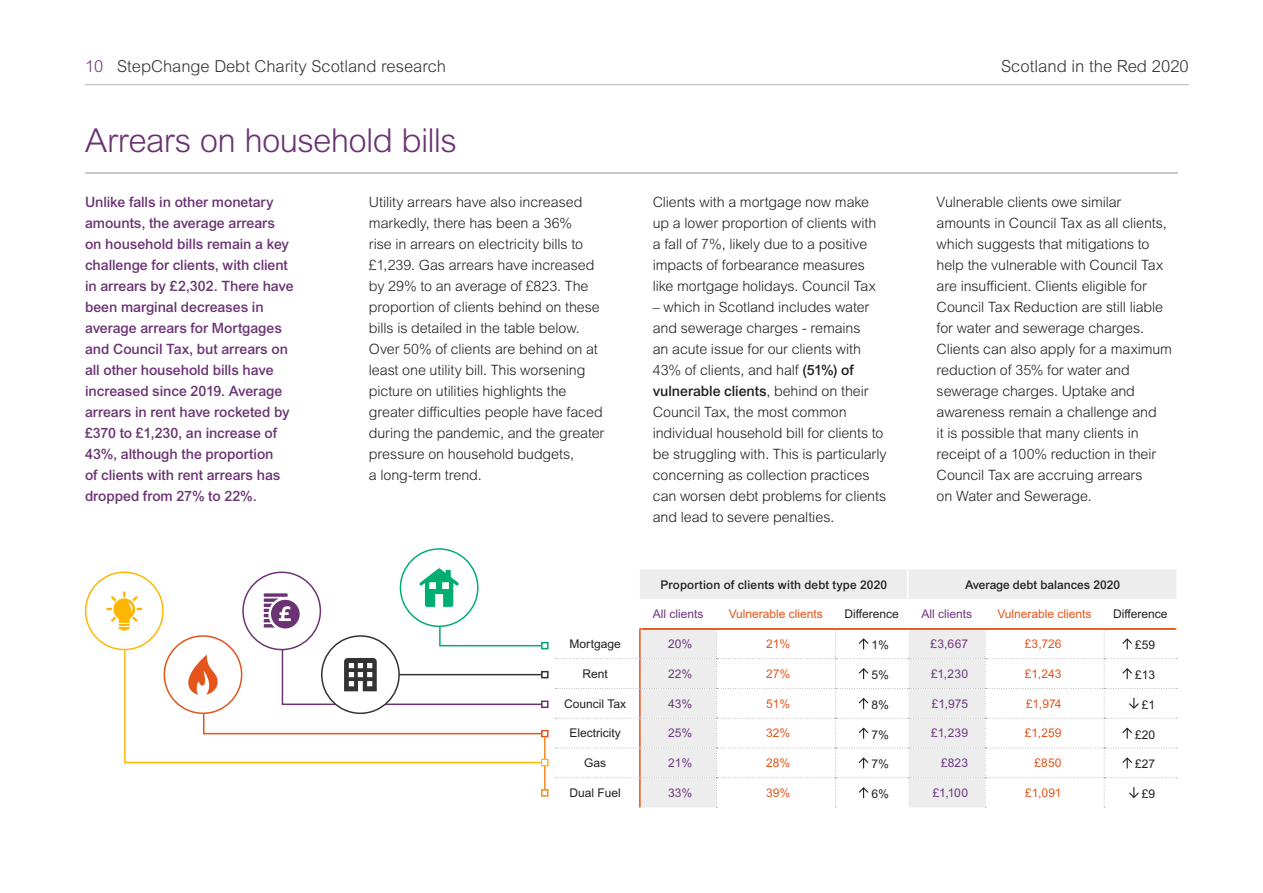
<style>
.page{position:relative;width:1263px;height:893px;background:#fff}
.page>*{position:absolute;margin:0;border:0;box-sizing:border-box;transform-origin:0 0}
.Section_Header_New{font:300 33px "Arial MT Pro";letter-spacing:-.02em;color:#6b3374}
.t1{font:300 16.65px "Arial MT Pro";color:#323332}
.t2{font:300 16.5px "Arial MT Pro";color:#323332}
.Body_Text{font:300 14.25px/21px "Arial MT Pro";letter-spacing:-.005em;color:#231f20}
.Body_Text-2{font:500 14.25px/21px "Arial MT Pro";letter-spacing:-.005em;color:#6b3374}
.t3{font:12px "Arial MT Pro";color:#231f20}
.t4{font:12px "Arial MT Pro";color:#e4541b}
.t5{font:12px "Arial MT Pro";color:#6d377f}
.t6{font:500 12px "Arial MT Pro";letter-spacing:.01em;color:#231f20}
.s1{color:#6b3374}
.s2{font-weight:500}
</style>
<div class="page">
<hr style="left:85px;top:84px;width:1104px;height:1px;background:#c3bfbf">
<hr style="left:544px;top:737px;width:2px;height:53px;background:#f08b1e">
<div style="left:541px;top:789px;width:8px;height:8px;border:2px solid #f08b1e"></div>
<div style="left:541px;top:700px;width:8px;height:8px;border:2px solid #6b3374"></div>
<div style="left:541px;top:730px;width:8px;height:7px;border:2px solid #e4541b"></div>
<hr style="left:85px;top:173px;width:1093px;height:1px;background:#939598">
<div style="left:640px;top:569px;width:267px;height:30px;background:#ededed"></div>
<div style="left:909px;top:569px;width:267px;height:30px;background:#ededed"></div>
<svg style="left:555px;top:628px;width:622px;height:180px"></svg>
<div style="left:85px;top:571px;width:79px;height:79px;border:2px solid #ffb600;border-radius:50%"></div>
<svg style="left:106px;top:591px;width:36px;height:40px"></svg>
<div style="left:541px;top:671px;width:8px;height:7px;border:2px solid #323332"></div>
<svg style="left:123px;top:649px;width:420px;height:115px"></svg>
<div style="left:541px;top:759px;width:8px;height:7px;border:2px solid #ffb600"></div>
<div style="left:541px;top:642px;width:8px;height:7px;border:2px solid #00ae71"></div>
<svg style="left:184px;top:568px;width:359px;height:167px"></svg>
<svg style="left:543px;top:760px;width:4px;height:5px"></svg>
<hr style="left:643px;top:628px;width:532px;height:2px;background:#e4541b">
<p class="t2" style="left:85px;top:56px;width:362px"><span class="s1">10</span> StepChange Debt Charity Scotland research</p>
<p class="t1" style="left:1001px;top:56px;width:189px">Scotland in the Red 2020</p>
<p class="Section_Header_New" style="left:85px;top:120px;width:373px">Arrears on household bills</p>
<p class="Body_Text-2" style="left:85px;top:192px;width:210px">Unlike falls in other monetary amounts, the average arrears on household bills remain a key challenge for clients, with client in arrears by £2,302. There have been marginal decreases in average arrears for Mortgages and Council Tax, but arrears on all other household bills have increased since 2019. Average arrears in rent have rocketed by £370 to £1,230, an increase of<br>43%, although the proportion<br>of clients with rent arrears has dropped from 27% to 22%.</p>
<p class="Body_Text" style="left:369px;top:191px;width:237px">Utility arrears have also increased markedly, there has been a 36%<br>rise in arrears on electricity bills to £1,239. Gas arrears have increased by 29% to an average of £823. The proportion of clients behind on these bills is detailed in the table below.<br>Over 50% of clients are behind on at least one utility bill. This worsening picture on utilities highlights the greater difficulties people have faced during the pandemic, and the greater pressure on household budgets,<br>a long-term trend.</p>
<p class="Body_Text" style="left:653px;top:191px;width:225px">Clients with a mortgage now make up a lower proportion of clients with a fall of 7%, likely due to a positive impacts of forbearance measures like mortgage holidays. Council Tax</p>
<p class="Body_Text" style="left:653px;top:296px;width:235px">– which in Scotland includes water and sewerage charges - remains<br>an acute issue for our clients with 43% of clients, and half <span class="s2">(51%) of vulnerable clients</span>, behind on their Council Tax, the most common individual household bill for clients to be struggling with. This is particularly concerning as collection practices can worsen debt problems for clients and lead to severe penalties.</p>
<p class="t6" style="left:660px;top:577px;width:228px">Proportion of clients with debt type 2020</p>
<p class="t5" style="left:653px;top:607px;width:52px">All clients</p>
<p class="t4" style="left:729px;top:607px;width:96px">Vulnerable clients</p>
<p class="t3" style="left:844px;top:607px;width:56px">Difference</p>
<p class="t3" style="left:570px;top:637px;width:53px">Mortgage</p>
<p class="t5" style="left:668px;top:637px;width:26px">20%</p>
<p class="t4" style="left:766px;top:637px;width:26px">21%</p>
<p class="t3" style="left:871px;top:638px;width:19px">1%</p>
<p class="t3" style="left:583px;top:667px;width:27px">Rent</p>
<p class="t5" style="left:668px;top:667px;width:26px">22%</p>
<p class="t4" style="left:766px;top:667px;width:26px">27%</p>
<p class="t3" style="left:871px;top:668px;width:19px">5%</p>
<p class="t3" style="left:564px;top:697px;width:64px">Council Tax</p>
<p class="t5" style="left:668px;top:697px;width:26px">43%</p>
<p class="t4" style="left:766px;top:697px;width:26px">51%</p>
<p class="t3" style="left:871px;top:698px;width:19px">8%</p>
<p class="t3" style="left:569px;top:726px;width:53px">Electricity</p>
<p class="t5" style="left:668px;top:726px;width:26px">25%</p>
<p class="t4" style="left:766px;top:726px;width:26px">32%</p>
<p class="t3" style="left:871px;top:728px;width:19px">7%</p>
<p class="t3" style="left:584px;top:756px;width:24px">Gas</p>
<p class="t5" style="left:668px;top:756px;width:26px">21%</p>
<p class="t4" style="left:766px;top:756px;width:26px">28%</p>
<p class="t3" style="left:871px;top:757px;width:19px">7%</p>
<p class="t3" style="left:569px;top:786px;width:53px">Dual Fuel</p>
<p class="t5" style="left:668px;top:786px;width:26px">33%</p>
<p class="t4" style="left:766px;top:786px;width:26px">39%</p>
<p class="t3" style="left:871px;top:787px;width:19px">6%</p>
<p class="Body_Text" style="left:936px;top:191px;width:237px">Vulnerable clients owe similar amounts in Council Tax as all clients, which suggests that mitigations to help the vulnerable with Council Tax are insufficient. Clients eligible for Council Tax Reduction are still liable for water and sewerage charges.<br>Clients can also apply for a maximum reduction of 35% for water and sewerage charges. Uptake and awareness remain a challenge and<br>it is possible that many clients in receipt of a 100% reduction in their Council Tax are accruing arrears<br>on Water and Sewerage.</p>
<p class="t6" style="left:965px;top:577px;width:156px">Average debt balances 2020</p>
<p class="t5" style="left:921px;top:607px;width:52px">All clients</p>
<p class="t4" style="left:997px;top:607px;width:96px">Vulnerable clients</p>
<p class="t3" style="left:1113px;top:607px;width:56px">Difference</p>
<p class="t5" style="left:931px;top:637px;width:39px">£3,667</p>
<p class="t4" style="left:1025px;top:637px;width:38px">£3,726</p>
<p class="t3" style="left:1135px;top:638px;width:22px">£59</p>
<p class="t5" style="left:931px;top:667px;width:38px">£1,230</p>
<p class="t4" style="left:1025px;top:667px;width:38px">£1,243</p>
<p class="t3" style="left:1135px;top:668px;width:22px">£13</p>
<p class="t5" style="left:932px;top:697px;width:38px">£1,975</p>
<p class="t4" style="left:1026px;top:697px;width:37px">£1,974</p>
<p class="t3" style="left:1142px;top:698px;width:15px">£1</p>
<p class="t5" style="left:931px;top:726px;width:38px">£1,239</p>
<p class="t4" style="left:1025px;top:726px;width:38px">£1,259</p>
<p class="t3" style="left:1135px;top:728px;width:22px">£20</p>
<p class="t5" style="left:941px;top:756px;width:29px">£823</p>
<p class="t4" style="left:1034px;top:756px;width:29px">£850</p>
<p class="t3" style="left:1135px;top:757px;width:22px">£27</p>
<p class="t5" style="left:933px;top:786px;width:37px">£1,100</p>
<p class="t4" style="left:1025px;top:786px;width:38px">£1,091</p>
<p class="t3" style="left:1142px;top:787px;width:15px">£9</p>
</div>
